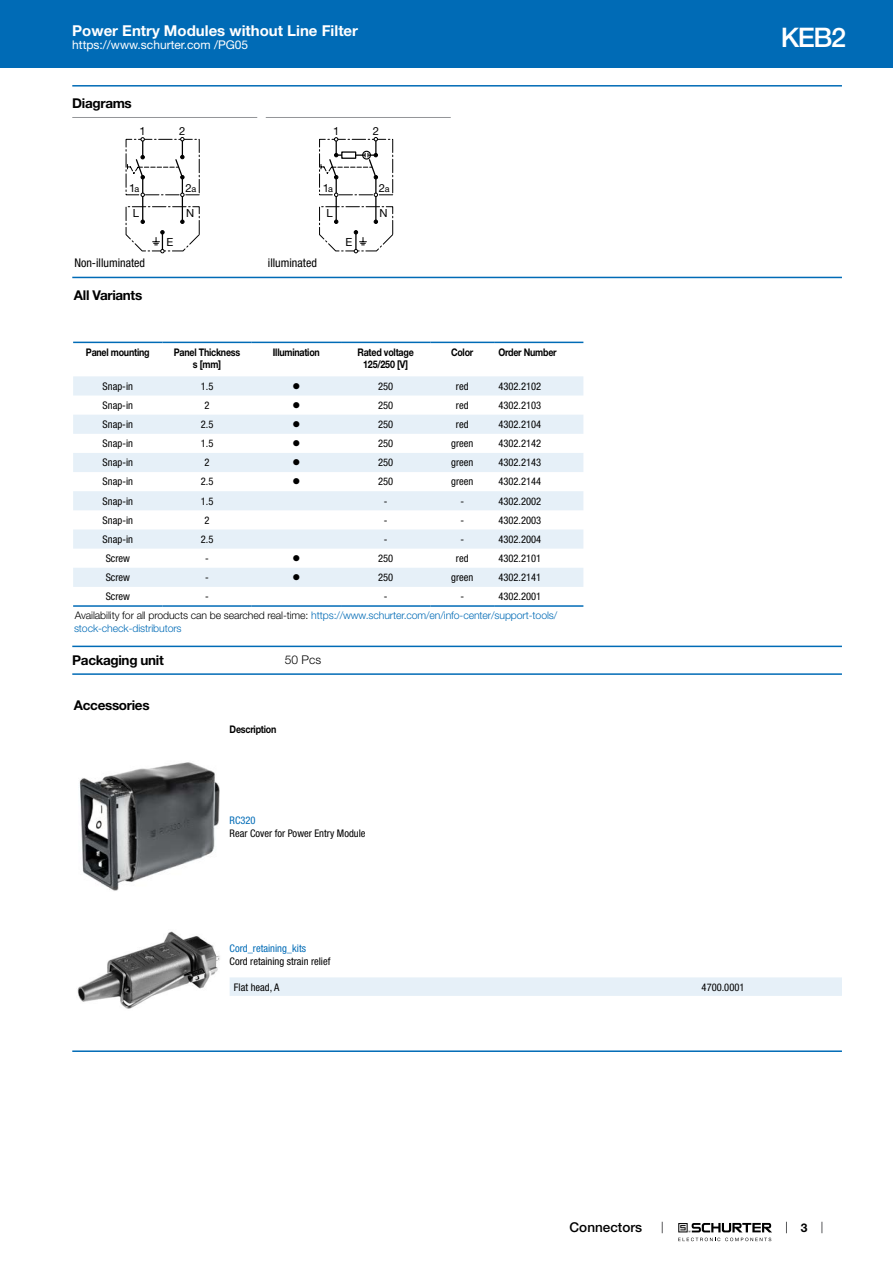
<style>
.page{position:relative;width:893px;height:1263px;background:#fff}
.page>*{position:absolute;margin:0;border:0;box-sizing:border-box;transform-origin:0 0}
.t1{font:500 27px "Helvetica Neue LT";color:#fff}
.t2{font:700 15px "Helvetica Neue LT";color:#fff}
.t3{font:700 13.5px "Helvetica Neue LT";letter-spacing:-.025em;color:#000}
.t4{font:500 13.5px "Helvetica Neue LT";color:#000}
.t5{font:12px "Helvetica Neue LT";color:#fff}
.t6{font:condensed 12px "Helvetica Neue LT";color:#000}
.t7{font:300 12px "Helvetica Neue LT";color:#000}
.t8{font:700 12px "Helvetica Neue LT";color:#000}
.t9{font:11.25px "Helvetica Neue LT";color:#000}
.t10{font:condensed 10.5px "Helvetica Neue LT";color:#000}
.t11{font:300 10.5px/19px "Helvetica Neue LT";letter-spacing:-.01em;color:#006bb6}
.t12{font:700 10.5px/12.6px "Helvetica Neue LT";letter-spacing:-.025em;color:#000;text-align:center;scale:.85 1}
.t13{font:condensed 10.5px "Helvetica Neue LT";color:#006bb6}
.t14{font:10.5px "Wingdings";color:#000}
.s1{font-size:9px}
.s2{font-weight:400;font-stretch:condensed;color:#000}
.s3{color:#000}
</style>
<div class="page">
<svg style="left:678px;top:1223px;width:94px;height:18px"></svg>
<div style="left:0;top:0;width:893px;height:68px;background:#006bb6"></div>
<hr style="left:72px;top:85px;width:770px;height:2px;background:#006bb6">
<hr style="left:72px;top:117px;width:185px;height:1px;background:#939598">
<svg style="left:126px;top:137px;width:74px;height:116px"></svg>
<hr style="left:266px;top:117px;width:185px;height:1px;background:#939598">
<svg style="left:319px;top:137px;width:74px;height:116px"></svg>
<hr style="left:72px;top:277px;width:770px;height:1px;background:#006bb6">
<svg style="left:73px;top:376px;width:510px;height:211px;fill:#e6f0f8"></svg>
<hr style="left:73px;top:342px;width:89px;height:1px;background:#006bb6">
<hr style="left:162px;top:342px;width:90px;height:1px;background:#006bb6">
<hr style="left:252px;top:342px;width:89px;height:1px;background:#006bb6">
<hr style="left:341px;top:342px;width:89px;height:1px;background:#006bb6">
<hr style="left:430px;top:342px;width:64px;height:1px;background:#006bb6">
<hr style="left:494px;top:342px;width:89px;height:1px;background:#006bb6">
<hr style="left:73px;top:605px;width:89px;height:2px;background:#006bb6">
<hr style="left:162px;top:605px;width:90px;height:2px;background:#006bb6">
<hr style="left:252px;top:605px;width:89px;height:2px;background:#006bb6">
<hr style="left:341px;top:605px;width:89px;height:2px;background:#006bb6">
<hr style="left:430px;top:605px;width:64px;height:2px;background:#006bb6">
<hr style="left:494px;top:605px;width:89px;height:2px;background:#006bb6">
<hr style="left:72px;top:646px;width:770px;height:1px;background:#006bb6">
<hr style="left:72px;top:673px;width:770px;height:2px;background:#006bb6">
<img style="left:79px;top:762px;width:140px;height:129px">
<img style="left:77px;top:931px;width:143px;height:78px">
<div style="left:230px;top:977px;width:612px;height:19px;background:#e6f0f8"></div>
<hr style="left:72px;top:1050px;width:770px;height:2px;background:#006bb6">
<h2 class="t2" style="left:72px;top:21px;width:287px">Power Entry Modules without Line Filter</h2>
<p class="t5" style="left:72px;top:38px;width:178px">https://www.schurter.com /PG05</p>
<p class="t3" style="left:72px;top:95px;width:61px">Diagrams</p>
<p class="t9" style="left:140px;top:125px;width:8px">1</p>
<p class="t9" style="left:179px;top:125px;width:8px">2</p>
<p class="t9" style="left:129px;top:181px;width:12px">1<span class="s1">a</span></p>
<p class="t9" style="left:185px;top:181px;width:12px">2<span class="s1">a</span></p>
<p class="t9" style="left:133px;top:206px;width:8px">L</p>
<p class="t9" style="left:186px;top:206px;width:10px">N</p>
<p class="t6" style="left:74px;top:256px;width:72px">Non-illuminated</p>
<p class="t3" style="left:74px;top:287px;width:70px">All Variants</p>
<p class="t9" style="left:166px;top:235px;width:8px">E</p>
<p class="t9" style="left:333px;top:125px;width:8px">1</p>
<p class="t9" style="left:373px;top:125px;width:8px">2</p>
<p class="t9" style="left:323px;top:181px;width:12px">1<span class="s1">a</span></p>
<p class="t9" style="left:379px;top:181px;width:12px">2<span class="s1">a</span></p>
<p class="t9" style="left:326px;top:206px;width:8px">L</p>
<p class="t9" style="left:380px;top:206px;width:10px">N</p>
<p class="t6" style="left:268px;top:256px;width:51px">illuminated</p>
<p class="t9" style="left:345px;top:235px;width:8px">E</p>
<p class="t12" style="left:86px;top:345px;width:76px">Panel mounting</p>
<p class="t12" style="left:174px;top:345px;width:80px">Panel Thickness s [mm]</p>
<p class="t12" style="left:273px;top:345px;width:57px">Illumination</p>
<p class="t12" style="left:357px;top:345px;width:68px">Rated voltage<br>125/250 [V]</p>
<p class="t12" style="left:451px;top:345px;width:28px">Color</p>
<p class="t12" style="left:498px;top:345px;width:70px">Order Number</p>
<p class="t10" style="left:103px;top:380px;width:32px">Snap-in</p>
<p class="t10" style="left:201px;top:380px;width:14px">1.5</p>
<p class="t14" style="left:292px;top:380px;width:9px">●</p>
<p class="t10" style="left:378px;top:380px;width:17px">250</p>
<p class="t10" style="left:456px;top:380px;width:14px">red</p>
<p class="t10" style="left:498px;top:380px;width:44px">4302.2102</p>
<p class="t10" style="left:103px;top:399px;width:32px">Snap-in</p>
<p class="t10" style="left:205px;top:399px;width:7px">2</p>
<p class="t14" style="left:292px;top:399px;width:9px">●</p>
<p class="t10" style="left:378px;top:399px;width:17px">250</p>
<p class="t10" style="left:456px;top:399px;width:14px">red</p>
<p class="t10" style="left:498px;top:399px;width:44px">4302.2103</p>
<p class="t10" style="left:103px;top:418px;width:32px">Snap-in</p>
<p class="t10" style="left:201px;top:418px;width:14px">2.5</p>
<p class="t14" style="left:292px;top:418px;width:9px">●</p>
<p class="t10" style="left:378px;top:418px;width:17px">250</p>
<p class="t10" style="left:456px;top:418px;width:14px">red</p>
<p class="t10" style="left:498px;top:418px;width:44px">4302.2104</p>
<p class="t10" style="left:103px;top:437px;width:32px">Snap-in</p>
<p class="t10" style="left:201px;top:437px;width:14px">1.5</p>
<p class="t14" style="left:292px;top:437px;width:9px">●</p>
<p class="t10" style="left:378px;top:437px;width:17px">250</p>
<p class="t10" style="left:451px;top:437px;width:24px">green</p>
<p class="t10" style="left:498px;top:437px;width:44px">4302.2142</p>
<p class="t10" style="left:103px;top:456px;width:32px">Snap-in</p>
<p class="t10" style="left:205px;top:456px;width:7px">2</p>
<p class="t14" style="left:292px;top:457px;width:9px">●</p>
<p class="t10" style="left:378px;top:456px;width:17px">250</p>
<p class="t10" style="left:451px;top:456px;width:24px">green</p>
<p class="t10" style="left:498px;top:456px;width:44px">4302.2143</p>
<p class="t10" style="left:103px;top:476px;width:32px">Snap-in</p>
<p class="t10" style="left:201px;top:476px;width:14px">2.5</p>
<p class="t14" style="left:292px;top:476px;width:9px">●</p>
<p class="t10" style="left:378px;top:476px;width:17px">250</p>
<p class="t10" style="left:451px;top:476px;width:24px">green</p>
<p class="t10" style="left:498px;top:476px;width:44px">4302.2144</p>
<p class="t10" style="left:103px;top:495px;width:32px">Snap-in</p>
<p class="t10" style="left:201px;top:495px;width:14px">1.5</p>
<p class="t10" style="left:384px;top:495px;width:5px">-</p>
<p class="t10" style="left:460px;top:495px;width:5px">-</p>
<p class="t10" style="left:498px;top:495px;width:44px">4302.2002</p>
<p class="t10" style="left:103px;top:514px;width:32px">Snap-in</p>
<p class="t10" style="left:205px;top:514px;width:7px">2</p>
<p class="t10" style="left:384px;top:514px;width:5px">-</p>
<p class="t10" style="left:460px;top:514px;width:5px">-</p>
<p class="t10" style="left:498px;top:514px;width:44px">4302.2003</p>
<p class="t10" style="left:103px;top:533px;width:32px">Snap-in</p>
<p class="t10" style="left:201px;top:533px;width:14px">2.5</p>
<p class="t10" style="left:384px;top:533px;width:5px">-</p>
<p class="t10" style="left:460px;top:533px;width:5px">-</p>
<p class="t10" style="left:498px;top:533px;width:44px">4302.2004</p>
<p class="t10" style="left:106px;top:552px;width:26px">Screw</p>
<p class="t10" style="left:205px;top:552px;width:5px">-</p>
<p class="t14" style="left:292px;top:552px;width:9px">●</p>
<p class="t10" style="left:378px;top:552px;width:17px">250</p>
<p class="t10" style="left:456px;top:552px;width:14px">red</p>
<p class="t10" style="left:498px;top:552px;width:44px">4302.2101</p>
<p class="t10" style="left:106px;top:571px;width:26px">Screw</p>
<p class="t10" style="left:205px;top:571px;width:5px">-</p>
<p class="t14" style="left:292px;top:571px;width:9px">●</p>
<p class="t10" style="left:378px;top:571px;width:17px">250</p>
<p class="t10" style="left:451px;top:571px;width:24px">green</p>
<p class="t10" style="left:498px;top:571px;width:44px">4302.2141</p>
<p class="t10" style="left:106px;top:590px;width:26px">Screw</p>
<p class="t10" style="left:205px;top:590px;width:5px">-</p>
<p class="t10" style="left:384px;top:590px;width:5px">-</p>
<p class="t10" style="left:460px;top:590px;width:5px">-</p>
<p class="t11" style="left:75px;top:587px;width:484px;text-indent:423px"><span class="s2">4302.2001<br></span><span class="s3">Availability for all products can be searched real-time:</span> https://www.schurter.com/en/info-center/support-tools/</p>
<p class="t11" style="left:74px;top:618px;width:109px">stock-check-distributors</p>
<p class="t3" style="left:72px;top:651px;width:93px">Packaging unit</p>
<p class="t7" style="left:285px;top:652px;width:38px">50 Pcs</p>
<p class="t3" style="left:74px;top:697px;width:77px">Accessories</p>
<p class="t12" style="left:230px;top:723px;width:57px">Description</p>
<p class="t13" style="left:230px;top:814px;width:28px">RC320</p>
<p class="t10" style="left:230px;top:827px;width:137px">Rear Cover for Power Entry Module</p>
<h1 class="t1" style="left:781px;top:21px;width:67px">KEB2</h1>
<p class="t13" style="left:230px;top:942px;width:78px">Cord_retaining_kits</p>
<p class="t10" style="left:230px;top:955px;width:102px">Cord retaining strain relief</p>
<p class="t10" style="left:234px;top:981px;width:47px">Flat head, A</p>
<p class="t10" style="left:702px;top:981px;width:44px">4700.0001</p>
<p class="t4" style="left:570px;top:1219px;width:74px">Connectors</p>
<p class="t8" style="left:801px;top:1220px;width:8px">3</p>
</div>
